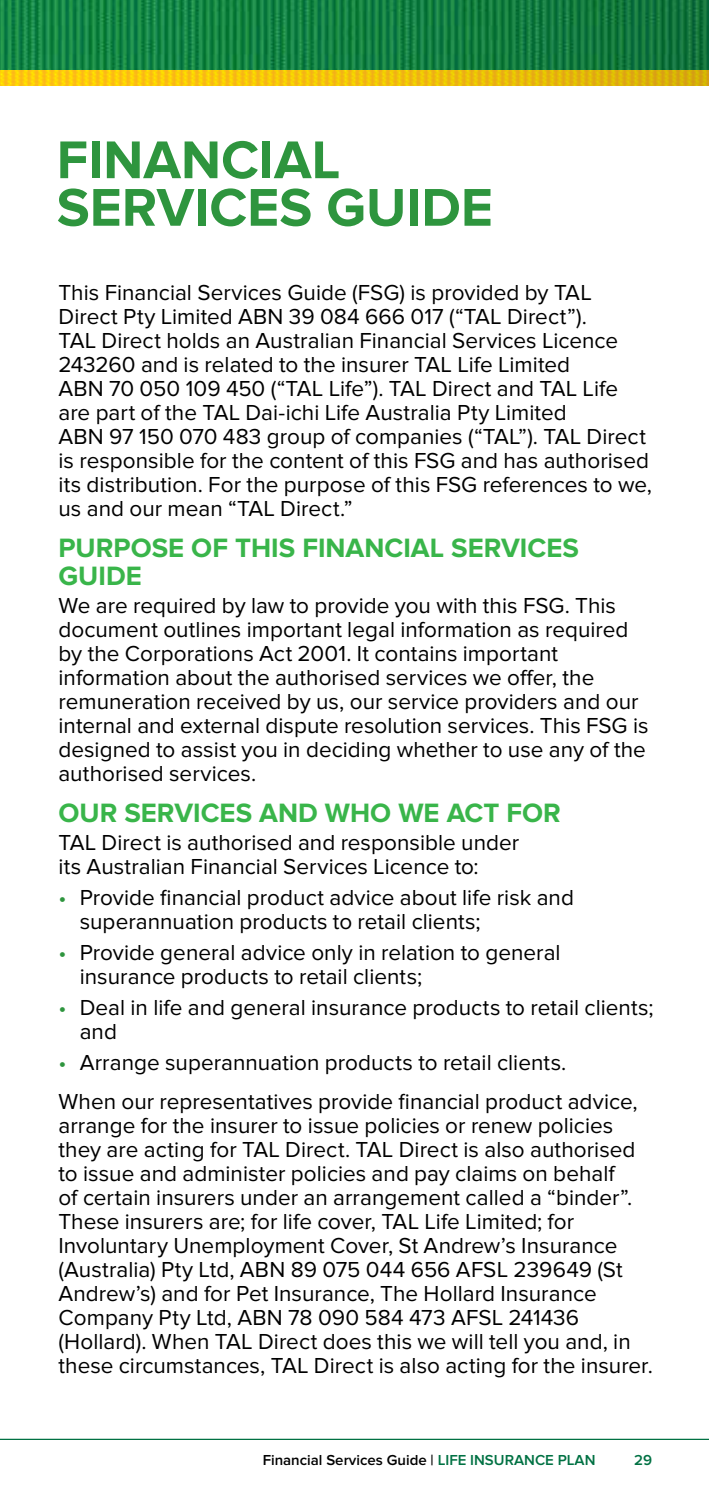
<style>
.page{position:relative;width:709px;height:1489px;background:#fff}
.page>*{position:absolute;margin:0;border:0;box-sizing:border-box;transform-origin:0 0}
.t1{font:700 55px/47.5px "Proxima Nova";color:#2e953e}
.t2{font:700 27.5px/27.5px "Proxima Nova";color:#39b54a}
.t3{font:22.5px/24px "Proxima Nova";color:#000}
.t4{font:600 15px "Proxima Nova";color:#000}
.t5{font:600 15px "Proxima Nova";color:#007143}
.s1{color:#2e953e}
.s2{color:#007143}
</style>
<div class="page">
<hr style="left:0;top:1438px;width:709px;height:1px;background:#007143">
<svg style="left:0;top:0;width:709px;height:85px;background:#398a38"></svg>
<h1 class="t1" style="left:57px;top:137px;width:438px">FINANCIAL<br>SERVICES GUIDE</h1>
<p class="t3" style="left:58px;top:280px;width:595px">This Financial Services Guide (FSG) is provided by TAL Direct Pty Limited ABN 39 084 666 017 (“TAL Direct”).<br>TAL Direct holds an Australian Financial Services Licence 243260 and is related to the insurer TAL Life Limited<br>ABN 70 050 109 450 (“TAL Life”). TAL Direct and TAL Life are part of the TAL Dai-ichi Life Australia Pty Limited<br>ABN 97 150 070 483 group of companies (“TAL”). TAL Direct is responsible for the content of this FSG and has authorised its distribution. For the purpose of this FSG references to we, us and our mean “TAL Direct.”</p>
<p class="t2" style="left:58px;top:535px;width:522px">PURPOSE OF THIS FINANCIAL SERVICES<br>GUIDE</p>
<p class="t3" style="left:58px;top:593px;width:591px">We are required by law to provide you with this FSG. This document outlines important legal information as required by the Corporations Act 2001. It contains important information about the authorised services we offer, the remuneration received by us, our service providers and our internal and external dispute resolution services. This FSG is designed to assist you in deciding whether to use any of the authorised services.</p>
<p class="t2" style="left:58px;top:800px;width:504px">OUR SERVICES AND WHO WE ACT FOR</p>
<p class="t3" style="left:58px;top:830px;width:462px">TAL Direct is authorised and responsible under its Australian Financial Services Licence to:</p>
<p class="t3" style="left:80px;top:885px;width:496px;text-indent:-21px"><span class="s1">•</span> Provide financial product advice about life risk and superannuation products to retail clients;</p>
<p class="t3" style="left:80px;top:940px;width:482px;text-indent:-21px"><span class="s1">•</span> Provide general advice only in relation to general insurance products to retail clients;</p>
<p class="t3" style="left:80px;top:996px;width:575px;text-indent:-21px"><span class="s1">•</span> Deal in life and general insurance products to retail clients; and</p>
<p class="t3" style="left:58px;top:1044px;width:580px;line-height:38.2px"><span class="s1">•</span> Arrange superannuation products to retail clients.<br>When our representatives provide financial product advice,</p>
<p class="t3" style="left:58px;top:1113px;width:596px">arrange for the insurer to issue policies or renew policies they are acting for TAL Direct. TAL Direct is also authorised to issue and administer policies and pay claims on behalf<br>of certain insurers under an arrangement called a “binder”.<br>These insurers are; for life cover, TAL Life Limited; for Involuntary Unemployment Cover, St Andrew’s Insurance (Australia) Pty Ltd, ABN 89 075 044 656 AFSL 239649 (St Andrew’s) and for Pet Insurance, The Hollard Insurance Company Pty Ltd, ABN 78 090 584 473 AFSL 241436 (Hollard). When TAL Direct does this we will tell you and, in these circumstances, TAL Direct is also acting for the insurer.</p>
<p class="t4" style="left:263px;top:1451px;width:334px">Financial Services Guide | <span class="s2">LIFE INSURANCE PLAN</span></p>
<p class="t5" style="left:634px;top:1451px;width:19px">29</p>
</div>
